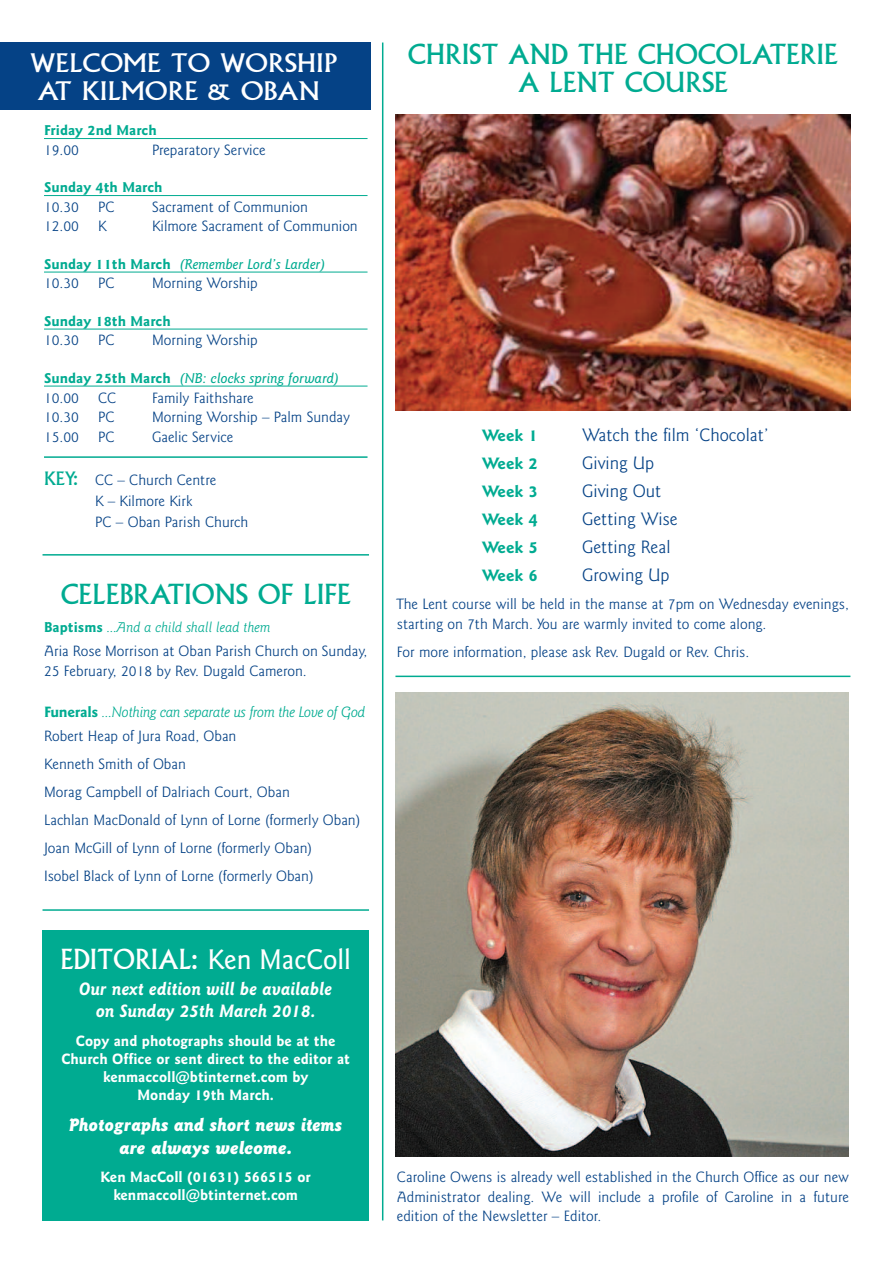
<style>
.page{position:relative;width:893px;height:1263px;background:#fff}
.page>*{position:absolute;margin:0;border:0;box-sizing:border-box;transform-origin:0 0}
.t1{font:27px/28px "Albertus";color:#00ab91;text-align:center}
.t2{font:27px "Albertus";color:#fff;scale:.96 1}
.t3{font:24.9px/27.8px "Albertus";color:#fff;scale:1.08 1}
.t4{font:300 18px "Goudy Sans IT Cby BT";color:#054286}
.t5{font:italic 700 18px/21.6px "Goudy Sans IT Cby BT";color:#fff;text-align:center;scale:.96 1}
.t6{font:italic 900 18px/22.6px "Goudy Sans IT Cby BT";color:#fff;text-align:center;scale:.96 1}
.t7{font:700 16.5px "Goudy Sans IT Cby BT";color:#00ab91}
.t8{font:300 15px/19.5px "Goudy Sans IT Cby BT";color:#054286}
.t9{font:700 15px/18px "Goudy Sans IT Cby BT";color:#fff;text-align:center;scale:.96 1}
.t10{font:italic 300 15px/23.7px "Goudy Sans IT Cby BT";letter-spacing:-.02em;color:#00ab91}
.t11{font:italic 500 14.25px "Goudy Sans IT Cby BT";color:#00ab91}
.t12{font:700 14.25px "Goudy Sans IT Cby BT";color:#00ab91}
.t13{font:italic 300 14.25px "Goudy Sans IT Cby BT";color:#00ab91}
.s1{font-weight:700;font-style:normal}
.s2{font-family:"Albertus";font-weight:400;font-size:18px;color:#00ab91}
.s3{font-size:15px}
.s4{font-style:normal;color:#054286}
.s5{font-family:"Goudy Sans IT Cby BT";font-weight:500;font-size:28.5px}
</style>
<div class="page">
<div style="left:0;top:43px;width:370px;height:67px;background:#054286"></div>
<div style="left:43px;top:930px;width:326px;height:290px;background:#00ab91"></div>
<hr style="left:382px;top:43px;width:1px;height:1177px;background:#00ab91">
<hr style="left:44px;top:138px;width:324px;height:1px;background:#00ab91">
<hr style="left:44px;top:195px;width:324px;height:1px;background:#00ab91">
<hr style="left:44px;top:272px;width:324px;height:1px;background:#00ab91">
<hr style="left:44px;top:329px;width:324px;height:1px;background:#00ab91">
<hr style="left:44px;top:386px;width:324px;height:1px;background:#00ab91">
<hr style="left:44px;top:456px;width:324px;height:2px;background:#00ab91">
<hr style="left:43px;top:554px;width:326px;height:2px;background:#00ab91">
<hr style="left:43px;top:909px;width:326px;height:2px;background:#00ab91">
<hr style="left:395px;top:676px;width:455px;height:1px;background:#00ab91">
<img style="left:395px;top:114px;width:455px;height:297px">
<img style="left:395px;top:692px;width:453px;height:465px">
<h2 class="t3" style="left:30px;top:50px;width:285px">WELCOME TO WORSHIP<br>AT KILMORE &amp; OBAN</h2>
<p class="t12" style="left:44px;top:125px;width:114px">Friday 2nd March</p>
<p class="t8" style="left:44px;top:141px;width:36px">19.00</p>
<p class="t8" style="left:152px;top:141px;width:115px">Preparatory Service</p>
<p class="t12" style="left:44px;top:182px;width:120px">Sunday 4th March</p>
<p class="t8" style="left:44px;top:198px;width:36px">10.30</p>
<p class="t8" style="left:98px;top:198px;width:18px">PC</p>
<p class="t8" style="left:152px;top:198px;width:158px">Sacrament of Communion</p>
<p class="t8" style="left:44px;top:218px;width:36px">12.00</p>
<p class="t8" style="left:98px;top:218px;width:10px">K</p>
<p class="t8" style="left:152px;top:218px;width:207px">Kilmore Sacrament of Communion</p>
<p class="t11" style="left:44px;top:258px;width:283px"><span class="s1">Sunday 11th March</span> (Remember Lord’s Larder)</p>
<p class="t8" style="left:44px;top:275px;width:36px">10.30</p>
<p class="t8" style="left:98px;top:275px;width:18px">PC</p>
<p class="t8" style="left:152px;top:275px;width:107px">Morning Worship</p>
<p class="t12" style="left:44px;top:315px;width:128px">Sunday 18th March</p>
<p class="t8" style="left:44px;top:332px;width:36px">10.30</p>
<p class="t8" style="left:98px;top:332px;width:18px">PC</p>
<p class="t8" style="left:152px;top:332px;width:107px">Morning Worship</p>
<p class="t11" style="left:44px;top:372px;width:297px"><span class="s1">Sunday 25th March</span> (NB: clocks spring forward)</p>
<p class="t8" style="left:44px;top:389px;width:36px">10.00</p>
<p class="t8" style="left:98px;top:389px;width:20px">CC</p>
<p class="t8" style="left:152px;top:389px;width:103px">Family Faithshare</p>
<p class="t8" style="left:44px;top:408px;width:36px">10.30</p>
<p class="t8" style="left:98px;top:408px;width:18px">PC</p>
<p class="t8" style="left:152px;top:408px;width:200px">Morning Worship – Palm Sunday</p>
<p class="t8" style="left:44px;top:428px;width:36px">15.00</p>
<p class="t8" style="left:98px;top:428px;width:18px">PC</p>
<p class="t8" style="left:152px;top:428px;width:83px">Gaelic Service</p>
<p class="t8" style="left:95px;top:470px;width:155px;line-height:21px;text-indent:-51px"><span class="s2">KEY:</span> CC – Church Centre<br>K – Kilmore Kirk<br>PC – Oban Parish Church</p>
<h1 class="t1" style="left:61px;top:581px;width:292px">CELEBRATIONS OF LIFE</h1>
<p class="t13" style="left:44px;top:622px;width:228px"><span class="s1">Baptisms</span> <span class="s3">...</span>And a child shall lead them</p>
<p class="t8" style="left:44px;top:642px;width:325px">Aria Rose Morrison at Oban Parish Church on Sunday,<br>25 February, 2018 by Rev. Dugald Cameron.</p>
<p class="t10" style="left:44px;top:701px;width:323px"><span class="s1">Funerals</span> ...Nothing can separate us from the Love of God<br><span class="s4">Robert Heap of Jura Road, Oban</span></p>
<p class="t8" style="left:44px;top:751px;width:318px;line-height:28px">Kenneth Smith of Oban<br>Morag Campbell of Dalriach Court, Oban<br>Lachlan MacDonald of Lynn of Lorne (formerly Oban)<br>Joan McGill of Lynn of Lorne (formerly Oban)<br>Isobel Black of Lynn of Lorne (formerly Oban)</p>
<h1 class="t2" style="left:60px;top:944px;width:304px">EDITORIAL: <span class="s5">Ken MacColl</span></h1>
<p class="t5" style="left:79px;top:980px;width:265px">Our next edition will be available on Sunday 25th March 2018.</p>
<p class="t9" style="left:61px;top:1032px;width:302px">Copy and photographs should be at the<br>Church Office or sent direct to the editor at kenmaccoll@btinternet.com by<br>Monday 19th March.</p>
<p class="t6" style="left:69px;top:1114px;width:286px">Photographs and short news items are always welcome.</p>
<p class="t9" style="left:101px;top:1169px;width:221px">Ken MacColl (01631) 566515 or kenmaccoll@btinternet.com</p>
<h1 class="t1" style="left:408px;top:41px;width:431px">CHRIST AND THE CHOCOLATERIE<br>A LENT COURSE</h1>
<p class="t7" style="left:482px;top:429px;width:58px">Week 1</p>
<p class="t4" style="left:582px;top:428px;width:188px">Watch the film ‘Chocolat’</p>
<p class="t7" style="left:482px;top:457px;width:58px">Week 2</p>
<p class="t4" style="left:582px;top:456px;width:74px">Giving Up</p>
<p class="t7" style="left:482px;top:485px;width:58px">Week 3</p>
<p class="t4" style="left:582px;top:484px;width:81px">Giving Out</p>
<p class="t7" style="left:482px;top:513px;width:58px">Week 4</p>
<p class="t4" style="left:582px;top:512px;width:97px">Getting Wise</p>
<p class="t7" style="left:482px;top:541px;width:58px">Week 5</p>
<p class="t4" style="left:582px;top:540px;width:90px">Getting Real</p>
<p class="t7" style="left:482px;top:569px;width:58px">Week 6</p>
<p class="t4" style="left:582px;top:568px;width:89px">Growing Up</p>
<p class="t8" style="left:397px;top:595px;width:453px">The Lent course will be held in the manse at 7pm on Wednesday evenings, starting on 7th March. You are warmly invited to come along.</p>
<p class="t8" style="left:397px;top:643px;width:354px">For more information, please ask Rev. Dugald or Rev. Chris.</p>
<p class="t8" style="left:397px;top:1168px;width:453px;text-align:justify">Caroline Owens is already well established in the Church Office as our new Administrator dealing. We will include a profile of Caroline in a future edition of the Newsletter – Editor.</p>
</div>
